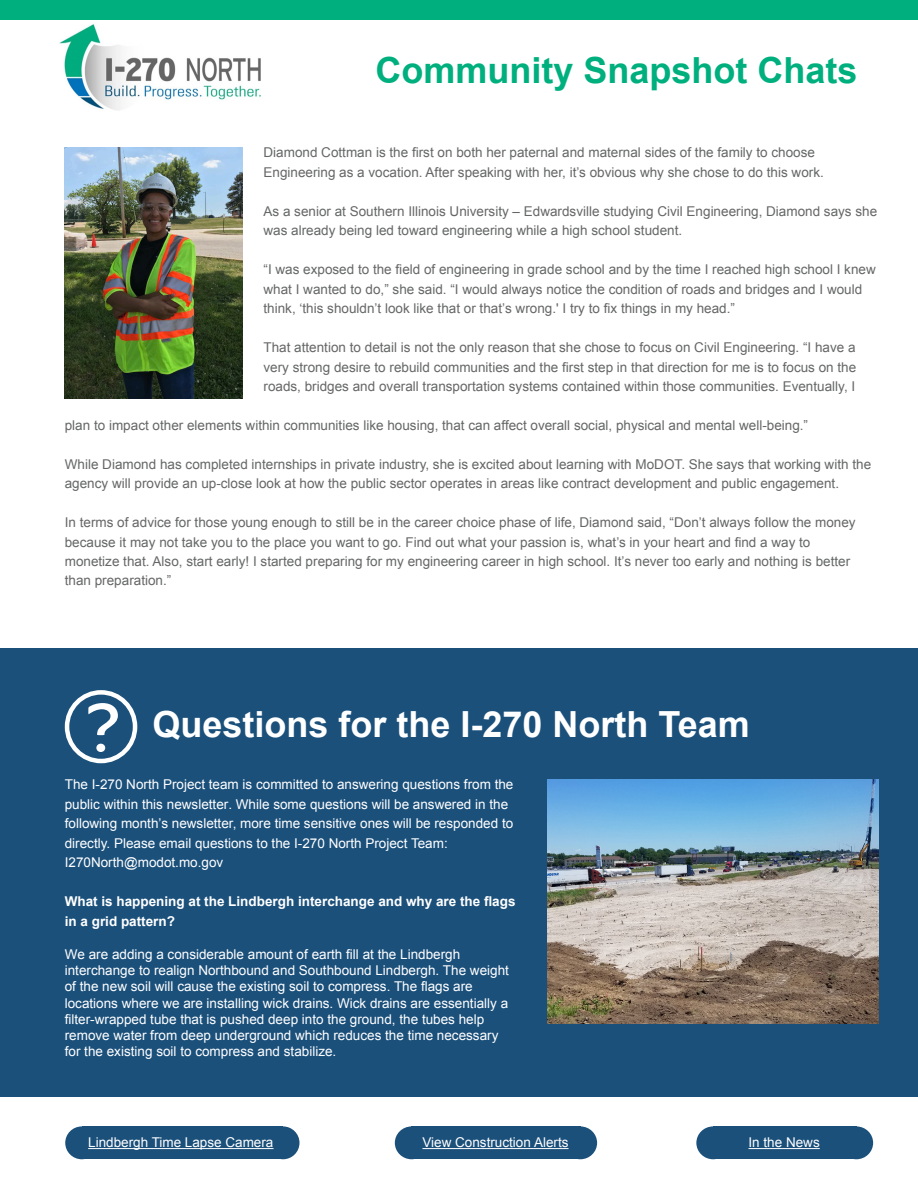
<style>
.page{position:relative;width:918px;height:1188px;background:#fff}
.page>*{position:absolute;margin:0;border:0;box-sizing:border-box;transform-origin:0 0}
.t1{font:500 72px "Merel";color:#fff}
.t2{font:700 36px "Arial";color:#fff}
.t3{font:700 36px "Arial";color:#00af7e}
.t4{font:13.5px/19.5px "Arial";color:#656666}
.t5{font:13.5px/16.2px "Arial";color:#fff}
.t6{font:700 13.5px/19.5px "Arial";color:#fff}
.s1{font-style:inherit}
</style>
<div class="page">
<div style="left:0;top:649px;width:918px;height:448px;background:#1b507b"></div>
<img style="left:65px;top:148px;width:178px;height:250px">
<div style="left:0;top:0;width:918px;height:19px;background:#00af7e"></div>
<img style="left:59px;top:24px;width:202px;height:87px">
<img style="left:548px;top:779px;width:330px;height:245px">
<div style="left:267px;top:1126px;width:33px;height:33px;background:#1b507b;border-radius:50%"></div>
<div style="left:65px;top:1126px;width:33px;height:33px;background:#1b507b;border-radius:50%"></div>
<div style="left:83px;top:1126px;width:200px;height:33px;background:#1b507b"></div>
<hr style="left:88px;top:1148px;width:186px;height:1px;background:#fff">
<div style="left:564px;top:1126px;width:33px;height:33px;background:#1b507b;border-radius:50%"></div>
<div style="left:395px;top:1126px;width:33px;height:33px;background:#1b507b;border-radius:50%"></div>
<div style="left:411px;top:1126px;width:169px;height:33px;background:#1b507b"></div>
<hr style="left:422px;top:1148px;width:147px;height:1px;background:#fff">
<div style="left:840px;top:1126px;width:33px;height:33px;background:#1b507b;border-radius:50%"></div>
<div style="left:696px;top:1126px;width:34px;height:33px;background:#1b507b;border-radius:50%"></div>
<div style="left:713px;top:1126px;width:143px;height:33px;background:#1b507b"></div>
<hr style="left:748px;top:1148px;width:72px;height:1px;background:#fff">
<div style="left:65px;top:690px;width:72px;height:73px;border:4px solid #fff;border-radius:50%"></div>
<p class="t3" style="left:376px;top:47px;width:484px">Community Snapshot Chats</p>
<p class="t4" style="left:264px;top:143px;width:562px">Diamond Cottman is the first on both her paternal and maternal sides of the family to choose<br>Engineering as a vocation. After speaking with her, it’s obvious why she chose to do this work.</p>
<p class="t4" style="left:264px;top:202px;width:615px">As a senior at Southern Illinois University – Edwardsville studying Civil Engineering, Diamond says she was already being led toward engineering while a high school student.</p>
<p class="t4" style="left:264px;top:260px;width:614px">“I was exposed to the field of engineering in grade school and by the time I reached high school I knew what I wanted to do,” she said. “I would always notice the condition of roads and bridges and I would think, ‘this shouldn’t look like that or that’s wrong.<span class="s1">'</span> I try to fix things in my head.”</p>
<p class="t4" style="left:264px;top:338px;width:594px;text-align:justify">That attention to detail is not the only reason that she chose to focus on Civil Engineering. “I have a very strong desire to rebuild communities and the first step in that direction for me is to focus on the roads, bridges and overall transportation systems contained within those communities. Eventually, I</p>
<p class="t4" style="left:65px;top:415px;width:745px">plan to impact other elements within communities like housing, that can affect overall social, physical and mental well-being.”</p>
<p class="t4" style="left:65px;top:454px;width:808px">While Diamond has completed internships in private industry, she is excited about learning with MoDOT. She says that working with the agency will provide an up-close look at how the public sector operates in areas like contract development and public engagement.</p>
<p class="t4" style="left:65px;top:513px;width:792px">In terms of advice for those young enough to still be in the career choice phase of life, Diamond said, “Don’t always follow the money because it may not take you to the place you want to go. Find out what your passion is, what’s in your heart and find a way to monetize that. Also, start early! I started preparing for my engineering career in high school. It’s never too early and nothing is better than preparation.”</p>
<p class="t1" style="left:86px;top:672px;width:37px">?</p>
<p class="t2" style="left:152px;top:701px;width:599px">Questions for the I-270 North Team</p>
<p class="t5" style="left:65px;top:775px;width:450px;line-height:19.5px">The I-270 North Project team is committed to answering questions from the public within this newsletter. While some questions will be answered in the following month’s newsletter, more time sensitive ones will be responded to directly. Please email questions to the I-270 North Project Team:<br>I270North@modot.mo.gov</p>
<p class="t6" style="left:65px;top:892px;width:452px">What is happening at the Lindbergh interchange and wh<span class="s1">y are the</span> flags in a grid pattern<span class="s1">?</span></p>
<p class="t5" style="left:65px;top:946px;width:446px">We are adding a considerable amount of earth fill at the Lindbergh interchange to realign Northbound and Southbound Lindbergh. The weight of the new soil will cause the existing soil to compress. The flags are locations where we are installing wick drains. Wick drains are essentially a filter-wrapped tube that is pushed deep into the ground, the tubes help remove water from deep underground which reduces the time necessary for the existing soil to compress and stabilize.</p>
<p class="t5" style="left:88px;top:1134px;width:187px">Lindbergh Time Lapse Camera</p>
<p class="t5" style="left:422px;top:1134px;width:148px">View Construction Alerts</p>
<p class="t5" style="left:748px;top:1134px;width:73px">In the News</p>
</div>
